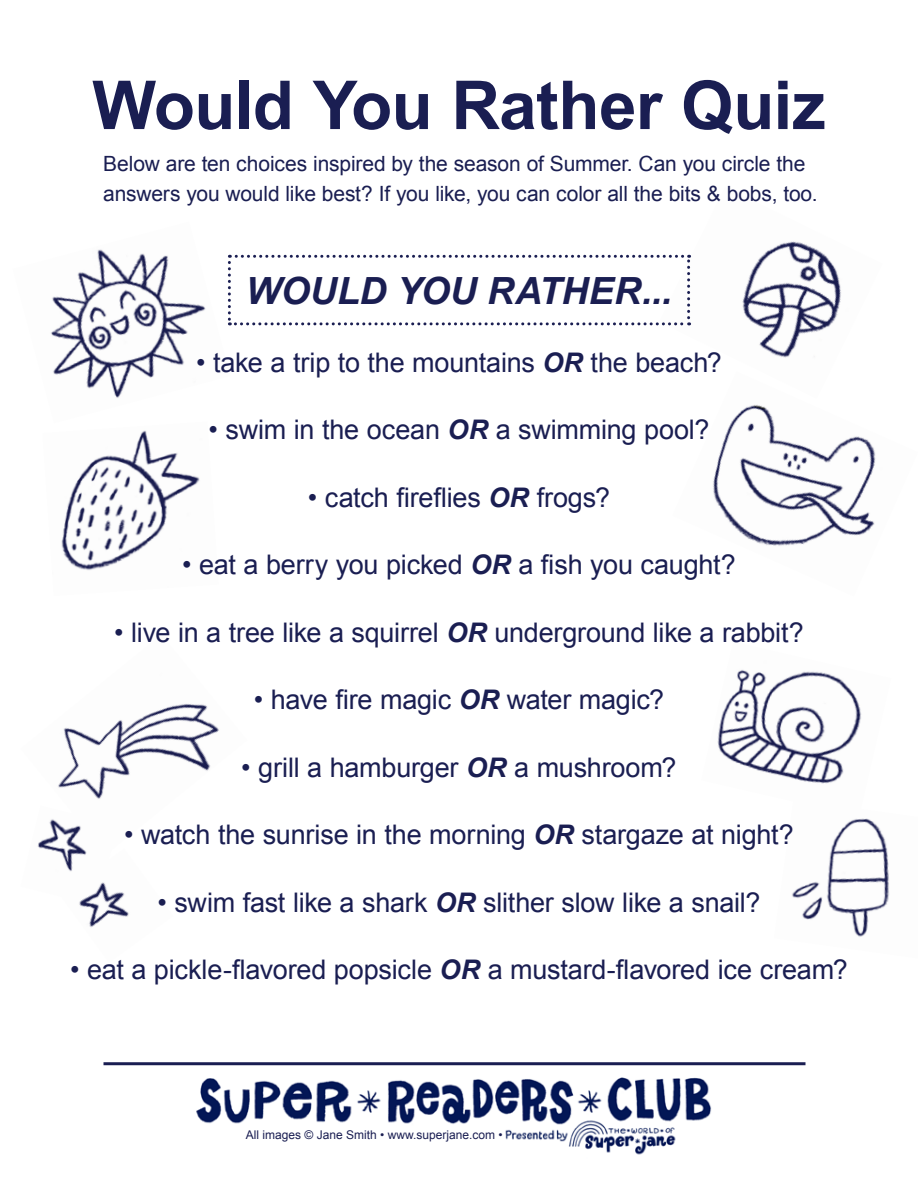
<style>
.page{position:relative;width:918px;height:1188px;background:#fff}
.page>*{position:absolute;margin:0;border:0;box-sizing:border-box;transform-origin:0 0}
.t1{font:700 67.5px "Arial";letter-spacing:-.01em;color:#1a1e52}
.t2{font:italic 700 37.5px "Arial";letter-spacing:-.005em;color:#1a1e52}
.t3{font:27px "Arial";letter-spacing:-.01em;color:#1a1e52}
.t4{font:21px "Arial";letter-spacing:-.005em;color:#1a1e52}
.t5{font:12px "Arial";color:#1a1e52}
.s1{font-weight:700;font-style:italic}
</style>
<div class="page">
<img style="left:51px;top:249px;width:179px;height:149px">
<img style="left:61px;top:430px;width:139px;height:140px">
<img style="left:58px;top:704px;width:161px;height:95px">
<img style="left:713px;top:405px;width:163px;height:141px">
<img style="left:717px;top:670px;width:145px;height:114px">
<img style="left:662px;top:241px;width:179px;height:117px">
<svg style="left:228px;top:255px;width:462px;height:70px"></svg>
<img style="left:792px;top:818px;width:97px;height:119px">
<img style="left:38px;top:819px;width:45px;height:34px">
<img style="left:60px;top:849px;width:69px;height:79px">
<img style="left:187px;top:1065px;width:541px;height:90px">
<div style="left:199px;top:1130px;width:304px;height:17px;background:#fff"></div>
<hr style="left:104px;top:1062px;width:702px;height:3px;background:#1a1e52">
<p class="t1" style="left:92px;top:61px;width:735px">Would You Rather Quiz</p>
<p class="t4" style="left:103px;top:150px;width:704px">Below are ten choices inspired by the season of Summer. Can you circle the</p>
<p class="t4" style="left:103px;top:180px;width:716px">answers you would like best? If you like, you can color all the bits &amp; bobs, too.</p>
<p class="t2" style="left:246px;top:267px;width:428px">WOULD YOU RATHER...</p>
<p class="t3" style="left:196px;top:344px;width:527px">• take a trip to the mountains <span class="s1">OR</span> the beach?</p>
<p class="t3" style="left:209px;top:412px;width:502px">• swim in the ocean <span class="s1">OR</span> a swimming pool?</p>
<p class="t3" style="left:308px;top:479px;width:304px">• catch fireflies <span class="s1">OR</span> frogs?</p>
<p class="t3" style="left:182px;top:547px;width:555px">• eat a berry you picked <span class="s1">OR</span> a fish you caught?</p>
<p class="t3" style="left:114px;top:614px;width:691px">• live in a tree like a squirrel <span class="s1">OR</span> underground like a rabbit?</p>
<p class="t3" style="left:254px;top:682px;width:412px">• have fire magic <span class="s1">OR</span> water magic?</p>
<p class="t3" style="left:241px;top:749px;width:437px">• grill a hamburger <span class="s1">OR</span> a mushroom?</p>
<p class="t3" style="left:124px;top:817px;width:671px">• watch the sunrise in the morning <span class="s1">OR</span> stargaze at night?</p>
<p class="t3" style="left:158px;top:884px;width:604px">• swim fast like a shark <span class="s1">OR</span> slither slow like a snail?</p>
<p class="t3" style="left:70px;top:952px;width:779px">• eat a pickle-flavored popsicle <span class="s1">OR</span> a mustard-flavored ice cream?</p>
<p class="t5" style="left:246px;top:1127px;width:258px">All images © Jane Smith • www.superjane.com •</p>
</div>
